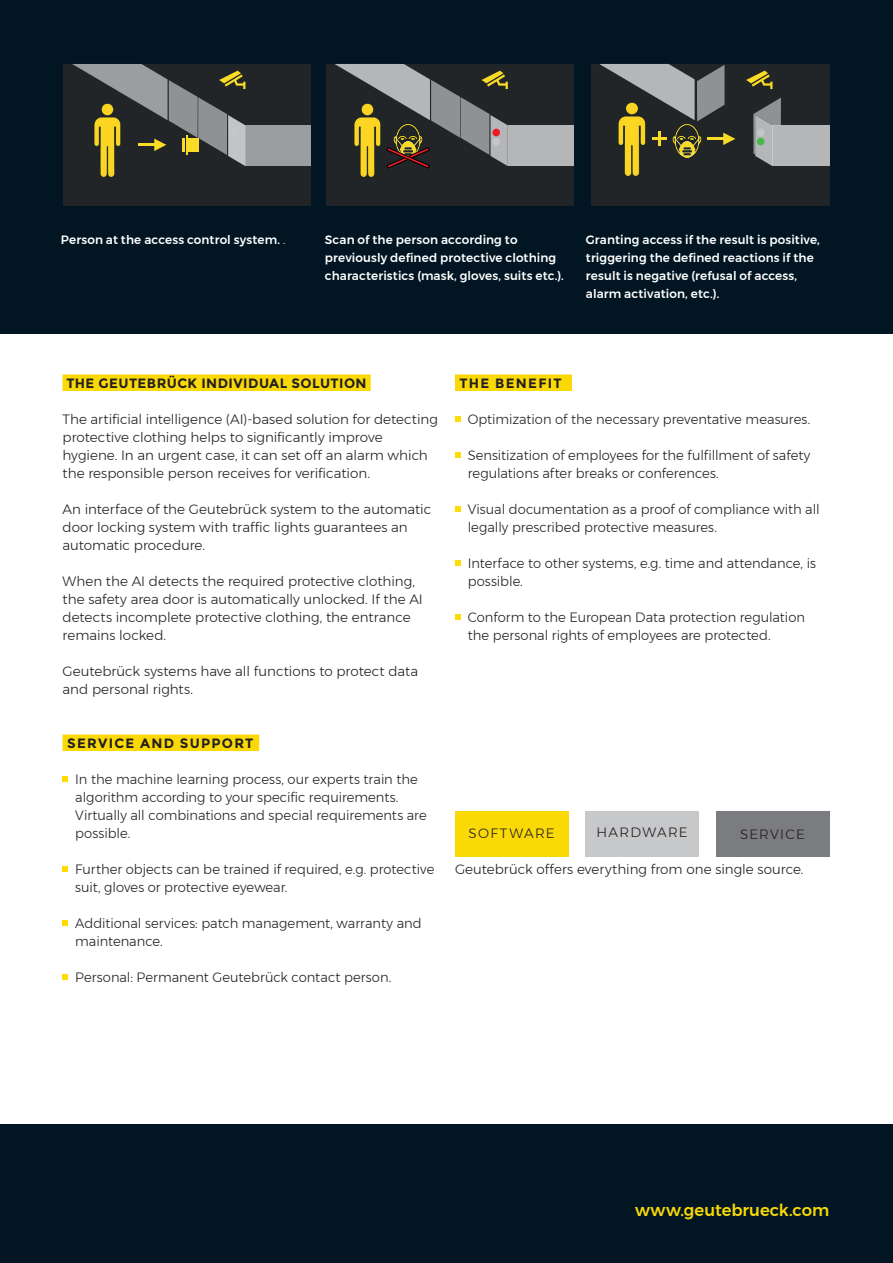
<style>
.page{position:relative;width:893px;height:1263px;background:#fff}
.page>*{position:absolute;margin:0;border:0;box-sizing:border-box;transform-origin:0 0}
.t1{font:500 16.5px "Montserrat";letter-spacing:-.005em;color:#fad907}
.t2{font:300 13.5px/18px "Montserrat";color:#231f20}
.t3{font:700 13.5px "Montserrat";letter-spacing:.04em;color:#231f20}
.t4{font:700 13.5px "Montserrat";letter-spacing:.095em;color:#231f20}
.t5{font:300 13.5px "Montserrat";letter-spacing:.1em;color:#231f20}
.t6{font:300 13.5px "Montserrat";letter-spacing:.095em;color:#231f20}
.t7{font:300 13.5px "Montserrat";letter-spacing:.09em;color:#231f20}
.t8{font:500 12px/18px "Montserrat";letter-spacing:.01em;color:#fff}
.s1{font-weight:300}
</style>
<div class="page">
<div style="left:0;top:0;width:893px;height:334px;background:#011622"></div>
<div style="left:0;top:1124px;width:893px;height:139px;background:#011622"></div>
<div style="left:591px;top:64px;width:238px;height:142px;background:#212527"></div>
<div style="left:326px;top:64px;width:247px;height:142px;background:#212527"></div>
<div style="left:64px;top:64px;width:247px;height:142px;background:#212527"></div>
<div style="left:245px;top:125px;width:66px;height:41px;background:#9b9e9e"></div>
<div style="left:508px;top:125px;width:65px;height:41px;background:#b4b6b8"></div>
<svg style="left:746px;top:71px;width:26px;height:18px"></svg>
<div style="left:772px;top:125px;width:57px;height:41px;background:#b4b6b8"></div>
<img style="left:100px;top:166px;width:15px;height:11px">
<hr style="left:652px;top:137px;width:14px;height:3px;background:#fadb26">
<svg style="left:723px;top:133px;width:12px;height:12px"></svg>
<hr style="left:707px;top:137px;width:19px;height:3px;background:#fadb26">
<svg style="left:753px;top:98px;width:28px;height:68px"></svg>
<svg style="left:599px;top:64px;width:125px;height:56px"></svg>
<img style="left:360px;top:169px;width:15px;height:8px">
<img style="left:615px;top:101px;width:34px;height:75px">
<svg style="left:72px;top:64px;width:173px;height:102px"></svg>
<div style="left:231px;top:129px;width:7px;height:7px;background:#c4c7c7;border-radius:50%"></div>
<div style="left:231px;top:138px;width:7px;height:7px;background:#c4c7c7;border-radius:50%"></div>
<div style="left:757px;top:129px;width:7px;height:7px;background:#c4c7c7;border-radius:50%"></div>
<div style="left:757px;top:138px;width:7px;height:7px;background:#49b748;border-radius:50%"></div>
<svg style="left:335px;top:64px;width:173px;height:105px"></svg>
<img style="left:658px;top:120px;width:44px;height:38px">
<div style="left:455px;top:374px;width:117px;height:17px;background:#fad907"></div>
<svg style="left:455px;top:417px;width:5px;height:5px"></svg>
<svg style="left:455px;top:453px;width:5px;height:5px"></svg>
<svg style="left:455px;top:507px;width:5px;height:5px"></svg>
<svg style="left:455px;top:561px;width:5px;height:5px"></svg>
<svg style="left:455px;top:615px;width:5px;height:5px"></svg>
<div style="left:63px;top:374px;width:308px;height:17px;background:#fad907"></div>
<div style="left:63px;top:734px;width:196px;height:17px;background:#fad907"></div>
<svg style="left:63px;top:777px;width:5px;height:5px"></svg>
<svg style="left:63px;top:867px;width:5px;height:5px"></svg>
<svg style="left:63px;top:921px;width:5px;height:5px"></svg>
<svg style="left:63px;top:975px;width:5px;height:5px"></svg>
<div style="left:455px;top:811px;width:113px;height:45px;background:#fad907"></div>
<div style="left:585px;top:811px;width:114px;height:45px;background:#c7c8ca"></div>
<div style="left:716px;top:811px;width:113px;height:45px;background:#7a7c7f"></div>
<p class="t8" style="left:61px;top:230px;width:226px">Person at the access control system. <span class="s1">.</span></p>
<p class="t8" style="left:325px;top:230px;width:241px">Scan of the person according to previously defined protective clothing characteristics (mask, gloves, suits etc.).</p>
<p class="t8" style="left:586px;top:230px;width:235px">Granting access if the result is positive, triggering the defined reactions if the result is negative (refusal of access, alarm activation, etc.).</p>
<p class="t3" style="left:66px;top:375px;width:302px">THE GEUTEBRÜCK INDIVIDUAL SOLUTION</p>
<p class="t2" style="left:63px;top:410px;width:377px">The artificial intelligence (AI)-based solution for detecting protective clothing helps to significantly improve hygiene. In an urgent case, it can set off an alarm which the responsible person receives for verification.</p>
<p class="t2" style="left:63px;top:500px;width:370px">An interface of the Geutebrück system to the automatic door locking system with traffic lights guarantees an automatic procedure.</p>
<p class="t2" style="left:63px;top:572px;width:362px">When the AI detects the required protective clothing, the safety area door is automatically unlocked. If the AI detects incomplete protective clothing, the entrance remains locked.</p>
<p class="t2" style="left:63px;top:662px;width:357px">Geutebrück systems have all functions to protect data and personal rights.</p>
<p class="t4" style="left:67px;top:735px;width:188px">SERVICE AND SUPPORT</p>
<p class="t2" style="left:75px;top:770px;width:353px">In the machine learning process, our experts train the algorithm according to your specific requirements.<br>Virtually all combinations and special requirements are possible.</p>
<p class="t2" style="left:75px;top:860px;width:361px">Further objects can be trained if required, e.g. protective suit, gloves or protective eyewear.</p>
<p class="t2" style="left:75px;top:914px;width:348px">Additional services: patch management, warranty and maintenance.</p>
<p class="t2" style="left:75px;top:968px;width:317px">Personal: Permanent Geutebrück contact person.</p>
<p class="t4" style="left:460px;top:375px;width:104px">THE BENEFIT</p>
<p class="t2" style="left:468px;top:410px;width:344px">Optimization of the necessary preventative measures.</p>
<p class="t2" style="left:468px;top:446px;width:344px">Sensitization of employees for the fulfillment of safety regulations after breaks or conferences.</p>
<p class="t2" style="left:468px;top:500px;width:353px">Visual documentation as a proof of compliance with all legally prescribed protective measures.</p>
<p class="t2" style="left:468px;top:554px;width:350px">Interface to other systems, e.g. time and attendance, is possible.</p>
<p class="t2" style="left:468px;top:608px;width:339px">Conform to the European Data protection regulation the personal rights of employees are protected.</p>
<p class="t5" style="left:469px;top:823px;width:88px">SOFTWARE</p>
<p class="t6" style="left:596px;top:822px;width:93px">HARDWARE</p>
<p class="t7" style="left:740px;top:824px;width:67px">SERVICE</p>
<p class="t2" style="left:455px;top:860px;width:350px">Geutebrück offers everything from one single source.</p>
<p class="t1" style="left:635px;top:1197px;width:196px">www.geutebrueck.com</p>
</div>
